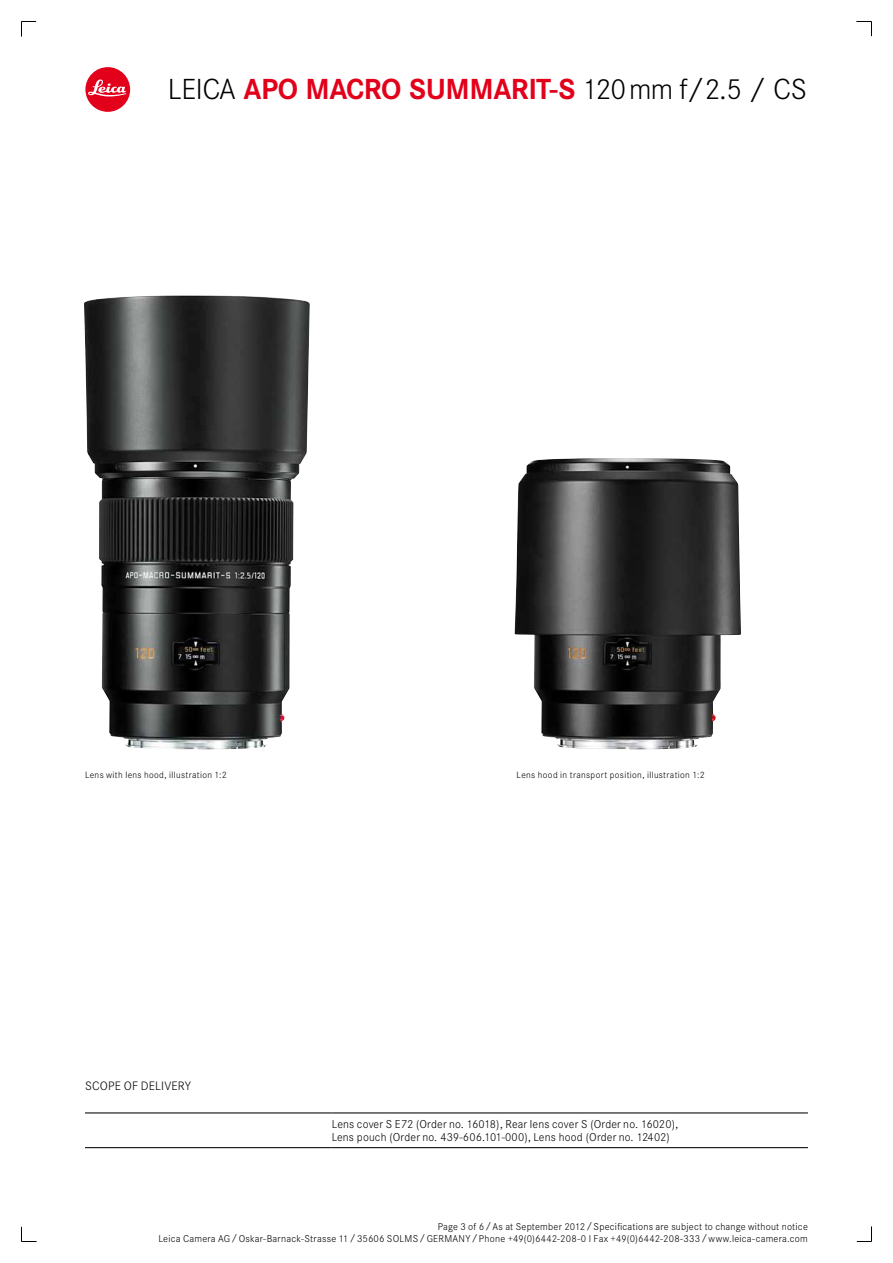
<style>
.page{position:relative;width:893px;height:1263px;background:#fff}
.page>*{position:absolute;margin:0;border:0;box-sizing:border-box;transform-origin:0 0}
.t1{font:300 28.5px "Corporate SBQ";letter-spacing:-.015em;color:#000}
.t2{font:300 12px "Corporate SBQ";color:#000}
.t3{font:300 11.25px/13.5px "Corporate SBQ";letter-spacing:.015em;color:#000}
.t4{font:300 9.75px/12px "Corporate SBQ";letter-spacing:.02em;color:#000;text-align:right}
.t5{font:300 9px "Corporate SBQ";letter-spacing:.04em;color:#000}
.s1{font-weight:700;color:#e2001a}
</style>
<div class="page">
<svg style="left:21px;top:21px;width:15px;height:16px"></svg>
<svg style="left:21px;top:1227px;width:16px;height:15px"></svg>
<svg style="left:857px;top:1226px;width:15px;height:16px"></svg>
<svg style="left:856px;top:21px;width:16px;height:15px"></svg>
<div style="left:85px;top:67px;width:45px;height:45px;background:#e2001a;border-radius:50%"></div>
<svg style="left:88px;top:79px;width:38px;height:17px"></svg>
<img style="left:84px;top:295px;width:197px;height:454px">
<hr style="left:85px;top:1112px;width:247px;height:1px;background:#000">
<hr style="left:332px;top:1112px;width:476px;height:1px;background:#000">
<hr style="left:85px;top:1147px;width:247px;height:1px;background:#000">
<hr style="left:332px;top:1147px;width:476px;height:1px;background:#000">
<img style="left:515px;top:458px;width:226px;height:291px">
<h1 class="t1" style="left:168px;top:73px;width:641px">LEICA <span class="s1">APO MACRO SUMMARIT-S</span> 120mm f/2.5 / CS</h1>
<p class="t5" style="left:85px;top:770px;width:143px">Lens with lens hood, illustration 1:2</p>
<p class="t5" style="left:517px;top:770px;width:190px">Lens hood in transport position, illustration 1:2</p>
<p class="t2" style="left:85px;top:1079px;width:15px">Scope</p>
<p class="t2" style="left:124px;top:1079px;width:24px">of deli</p>
<p class="t2" style="left:164px;top:1079px;width:15px">very</p>
<p class="t3" style="left:332px;top:1117px;width:348px">Lens cover S E72 (Order no. 16018), Rear lens cover S (Order no. 16020),<br>Lens pouch (Order no. 439-606.101-000), Lens hood (Order no. 12402)</p>
<p class="t4" style="left:158px;top:1220px;width:651px">Page 3 of 6/As at September 2012/Specifications are subject to change without notice<br>Leica Camera AG/Oskar-Barnack-Strasse 11/35606 SOLMS/GERMANY/Phone +49(0)6442-208-0 I Fax +49(0)6442-208-333/www.leica-camera.com</p>
</div>
